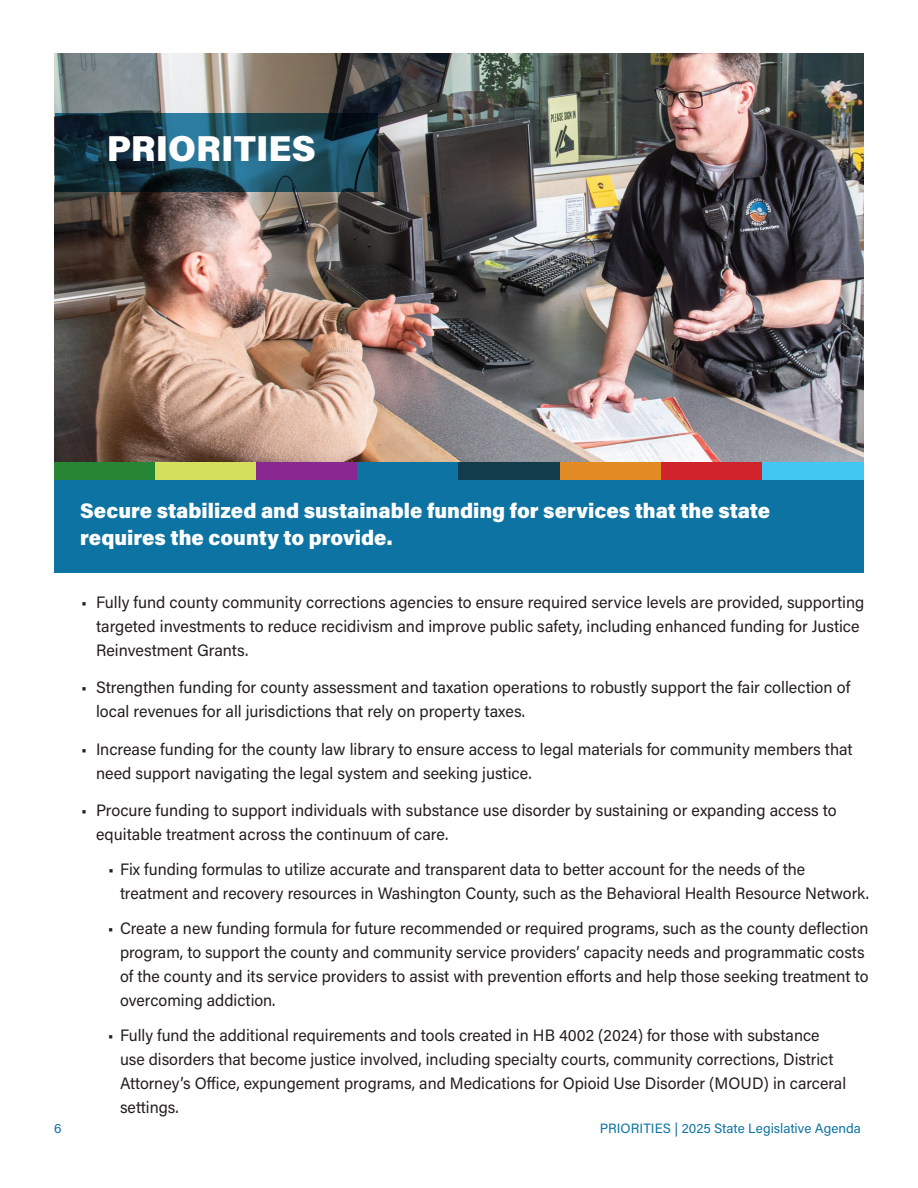
<style>
.page{position:relative;width:918px;height:1188px;background:#fff}
.page>*{position:absolute;margin:0;border:0;box-sizing:border-box;transform-origin:0 0}
.t1{font:900 36px "Acumin Pro";color:#fff}
.t2{font:900 21px/27px "Acumin Pro";color:#fff}
.t3{font:16.5px/24px "Acumin Pro";color:#231f20}
.t4{font:13.5px "Acumin Pro";color:#0c73a2}
</style>
<div class="page">
<img style="left:54px;top:54px;width:810px;height:408px">
<div style="left:54px;top:479px;width:810px;height:94px;background:#0c73a2"></div>
<div style="left:54px;top:462px;width:101px;height:17px;background:#278633"></div>
<div style="left:155px;top:462px;width:101px;height:17px;background:#d4e05d"></div>
<div style="left:256px;top:462px;width:102px;height:17px;background:#892890"></div>
<div style="left:358px;top:462px;width:101px;height:17px;background:#0c73a2"></div>
<div style="left:459px;top:462px;width:101px;height:17px;background:#103c4b"></div>
<div style="left:560px;top:462px;width:101px;height:17px;background:#e28b25"></div>
<div style="left:661px;top:462px;width:102px;height:17px;background:#d1232a"></div>
<div style="left:763px;top:462px;width:101px;height:17px;background:#41c7f1"></div>
<svg style="left:55px;top:114px;width:323px;height:78px;background:#184253"></svg>
<h1 class="t1" style="left:107px;top:123px;width:211px">PRIORITIES</h1>
<p class="t2" style="left:80px;top:496px;width:692px">Secure stabilized and sustainable funding for services that the state requires the county to provide.</p>
<p class="t3" style="left:96px;top:589px;width:770px;text-indent:-15px">• Fully fund county community corrections agencies to ensure required service levels are provided, supporting targeted investments to reduce recidivism and improve public safety, including enhanced funding for Justice<br>Reinvestment Grants.</p>
<p class="t3" style="left:96px;top:675px;width:756px;text-indent:-15px">• Strengthen funding for county assessment and taxation operations to robustly support the fair collection of local revenues for all jurisdictions that rely on property taxes.</p>
<p class="t3" style="left:96px;top:736px;width:758px;text-indent:-15px">• Increase funding for the county law library to ensure access to legal materials for community members that need support navigating the legal system and seeking justice.</p>
<p class="t3" style="left:96px;top:798px;width:742px;text-indent:-15px">• Procure funding to support individuals with substance use disorder by sustaining or expanding access to equitable treatment across the continuum of care.</p>
<p class="t3" style="left:120px;top:857px;width:751px;text-indent:-12px">• Fix funding formulas to utilize accurate and transparent data to better account for the needs of the treatment and recovery resources in Washington County, such as the Behavioral Health Resource Network.</p>
<p class="t3" style="left:120px;top:915px;width:750px;text-indent:-12px">• Create a new funding formula for future recommended or required programs, such as the county deflection program, to support the county and community service providers’ capacity needs and programmatic costs of the county and its service providers to assist with prevention efforts and help those seeking treatment to overcoming addiction.</p>
<p class="t3" style="left:120px;top:1022px;width:728px;text-indent:-12px">• Fully fund the additional requirements and tools created in HB 4002 (2024) for those with substance use disorders that become justice involved, including specialty courts, community corrections, District Attorney’s Office, expungement programs, and Medications for Opioid Use Disorder (MOUD) in carceral settings.</p>
<p class="t4" style="left:54px;top:1119px;width:9px">6</p>
<p class="t4" style="left:600px;top:1119px;width:263px">PRIORITIES | 2025 State Legislative Agenda</p>
</div>
